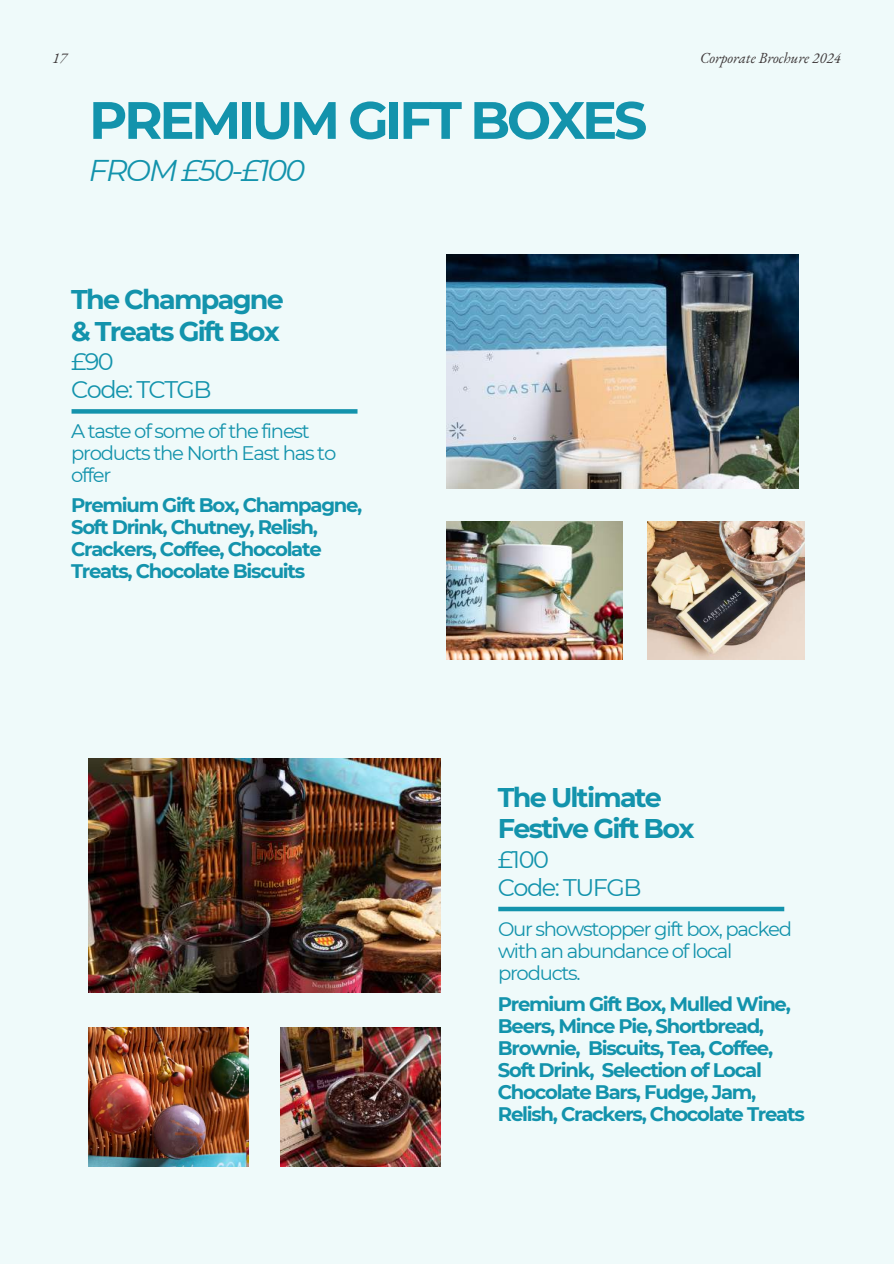
<style>
.page{position:relative;width:894px;height:1264px;background:#fff}
.page>*{position:absolute;margin:0;border:0;box-sizing:border-box;transform-origin:0 0}
.t1{font:700 52.5px "Montserrat";letter-spacing:-.065em;color:#1393ac}
.t2{font:italic 30px "Montserrat";letter-spacing:-.065em;color:#1393ac}
.t3{font:700 27px/31.5px "Montserrat";letter-spacing:-.065em;color:#1393ac}
.t4{font:24px/28.2px "Montserrat";letter-spacing:-.065em;color:#1393ac}
.t5{font:700 19.65px/22px "Montserrat";letter-spacing:-.065em;color:#1393ac}
.t6{font:19.65px/22px "Montserrat";letter-spacing:-.065em;color:#1393ac}
.t7{font:italic 15px "EB Garamond";color:#3f393a}
</style>
<div class="page">
<div style="left:0;top:0;width:893px;height:1263px;background:#effafa"></div>
<svg style="left:71px;top:409px;width:286px;height:4px"></svg>
<img style="left:446px;top:254px;width:351px;height:234px">
<img style="left:89px;top:758px;width:351px;height:234px">
<img style="left:446px;top:521px;width:176px;height:138px">
<img style="left:647px;top:521px;width:157px;height:138px">
<img style="left:89px;top:1027px;width:160px;height:138px">
<div style="left:498px;top:906px;width:286px;height:5px;background:#1393ac"></div>
<img style="left:281px;top:1027px;width:159px;height:138px">
<p class="t7" style="left:53px;top:48px;width:16px">17</p>
<h1 class="t1" style="left:89px;top:88px;width:559px">PREMIUM GIFT BOXES</h1>
<h2 class="t2" style="left:89px;top:151px;width:218px">FROM £50-£100</h2>
<h3 class="t3" style="left:71px;top:284px;width:214px">The Champagne &amp; Treats Gift Box</h3>
<p class="t4" style="left:71px;top:347px;width:142px">£90<br>Code: TCTGB</p>
<p class="t6" style="left:71px;top:420px;width:267px">A taste of some of the finest products the North East has to offer</p>
<p class="t5" style="left:71px;top:494px;width:293px">Premium Gift Box, Champagne,<br>Soft Drink, Chutney, Relish,<br>Crackers, Coffee, Chocolate<br>Treats, Chocolate Biscuits</p>
<p class="t7" style="left:700px;top:48px;width:142px">Corporate Brochure 2024</p>
<h3 class="t3" style="left:497px;top:781px;width:198px">The Ultimate<br>Festive Gift Box</h3>
<p class="t4" style="left:497px;top:844px;width:145px">£100<br>Code: TUFGB</p>
<p class="t6" style="left:498px;top:917px;width:295px">Our showstopper gift box, packed with an abundance of local products.</p>
<p class="t5" style="left:497px;top:993px;width:308px">Premium Gift Box, Mulled Wine,<br>Beers, Mince Pie, Shortbread,<br>Brownie, Biscuits, Tea, Coffee,<br>Soft Drink, Selection of Local<br>Chocolate Bars, Fudge, Jam,<br>Relish, Crackers, Chocolate Treats</p>
</div>
